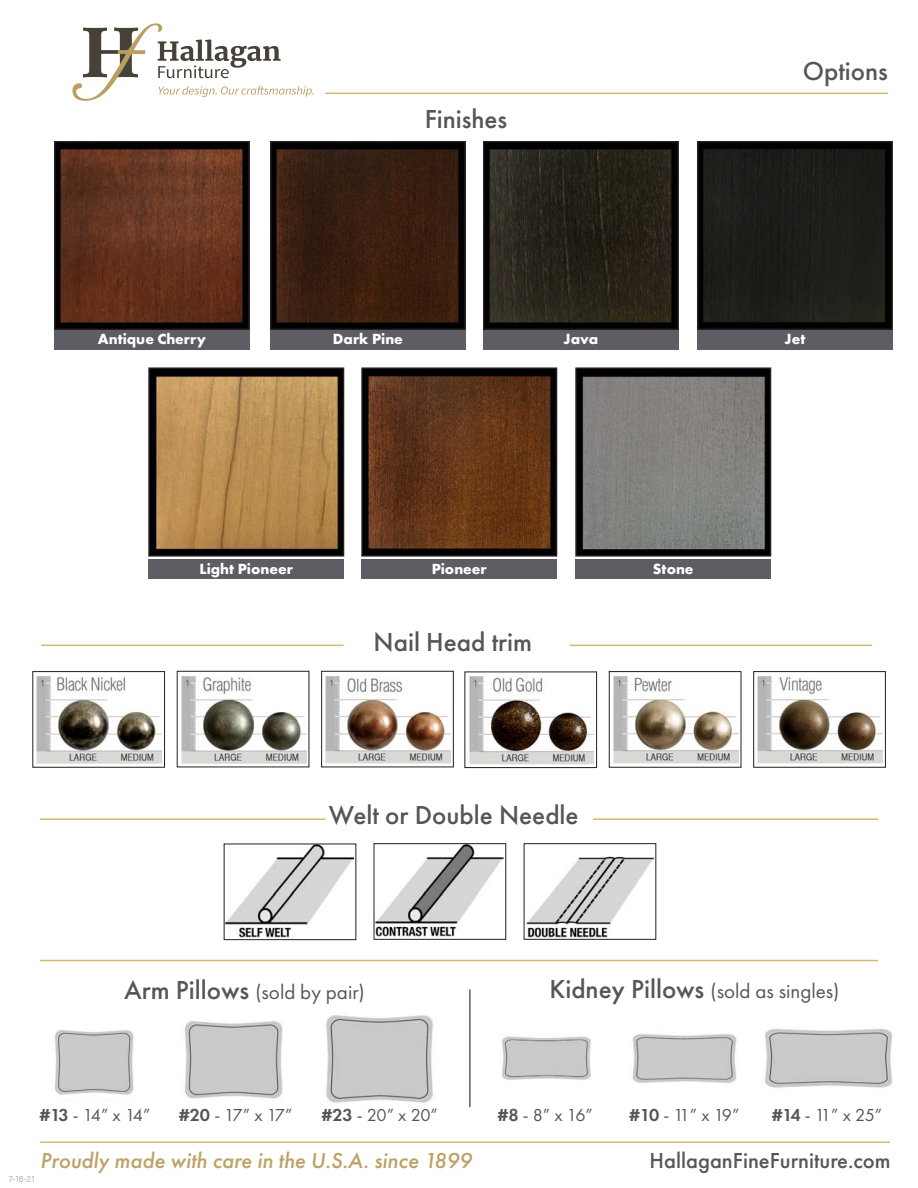
<style>
.page{position:relative;width:918px;height:1188px;background:#fff}
.page>*{position:absolute;margin:0;border:0;box-sizing:border-box;transform-origin:0 0}
.t1{font:500 27px "Futura PT";color:#585552}
.t2{font:italic 500 22.5px "Futura PT";color:#bda166}
.t3{font:500 22.5px "Futura PT";color:#585552}
.t4{font:21px "Futura PT";color:#585552}
.t5{font:18px "Futura PT";letter-spacing:-.11em;color:#585552}
.t6{font:700 15.3px "Futura PT";color:#fff}
.t7{font:200 9px "Acumin Pro";color:#919396}
.s1{font-weight:500;font-size:27px}
.s2{font-weight:600}
</style>
<div class="page">
<hr style="left:41px;top:645px;width:303px;height:1px;background:#d0bb72">
<svg style="left:72px;top:23px;width:242px;height:78px"></svg>
<hr style="left:325px;top:93px;width:563px;height:1px;background:#d0bb72">
<hr style="left:40px;top:1142px;width:850px;height:1px;background:#d0bb72">
<img style="left:57px;top:144px;width:190px;height:183px">
<div style="left:54px;top:141px;width:196px;height:189px;border:2px solid #231f20"></div>
<div style="left:54px;top:330px;width:196px;height:20px;background:#5d5d63"></div>
<img style="left:700px;top:144px;width:190px;height:183px">
<div style="left:697px;top:141px;width:196px;height:189px;border:2px solid #231f20"></div>
<div style="left:697px;top:330px;width:196px;height:20px;background:#5d5d63"></div>
<img style="left:273px;top:144px;width:190px;height:183px">
<div style="left:270px;top:141px;width:196px;height:189px;border:2px solid #231f20"></div>
<div style="left:270px;top:330px;width:196px;height:20px;background:#5d5d63"></div>
<img style="left:486px;top:144px;width:190px;height:183px">
<div style="left:483px;top:141px;width:196px;height:189px;border:2px solid #231f20"></div>
<div style="left:483px;top:330px;width:196px;height:20px;background:#5d5d63"></div>
<img style="left:578px;top:370px;width:190px;height:184px">
<div style="left:575px;top:367px;width:196px;height:190px;border:2px solid #231f20"></div>
<div style="left:575px;top:560px;width:196px;height:19px;background:#5d5d63"></div>
<img style="left:151px;top:370px;width:190px;height:184px">
<div style="left:148px;top:367px;width:196px;height:190px;border:2px solid #231f20"></div>
<div style="left:148px;top:560px;width:196px;height:19px;background:#5d5d63"></div>
<img style="left:364px;top:370px;width:190px;height:184px">
<div style="left:361px;top:367px;width:196px;height:190px;border:2px solid #231f20"></div>
<div style="left:361px;top:560px;width:196px;height:19px;background:#5d5d63"></div>
<hr style="left:40px;top:818px;width:285px;height:2px;background:#d0bb72">
<img style="left:226px;top:845px;width:128px;height:93px">
<div style="left:224px;top:843px;width:132px;height:97px;border:1px solid #231f20"></div>
<img style="left:376px;top:845px;width:127px;height:92px">
<div style="left:374px;top:843px;width:132px;height:97px;border:1px solid #231f20"></div>
<img style="left:526px;top:856px;width:128px;height:82px">
<div style="left:524px;top:843px;width:132px;height:97px;border:1px solid #231f20"></div>
<img style="left:36px;top:676px;width:126px;height:88px">
<div style="left:32px;top:671px;width:133px;height:97px;border:1px solid #231f20"></div>
<img style="left:181px;top:676px;width:125px;height:88px">
<img style="left:325px;top:676px;width:125px;height:88px">
<div style="left:321px;top:671px;width:133px;height:96px;border:1px solid #231f20"></div>
<img style="left:469px;top:676px;width:125px;height:89px">
<div style="left:464px;top:671px;width:133px;height:97px;border:1px solid #231f20"></div>
<img style="left:613px;top:676px;width:125px;height:88px">
<div style="left:609px;top:671px;width:133px;height:97px;border:1px solid #231f20"></div>
<img style="left:757px;top:676px;width:126px;height:88px">
<div style="left:753px;top:671px;width:133px;height:97px;border:1px solid #231f20"></div>
<hr style="left:40px;top:960px;width:838px;height:1px;background:#d0bb72">
<img style="left:55px;top:1029px;width:79px;height:66px">
<img style="left:184px;top:1020px;width:99px;height:79px">
<img style="left:326px;top:1015px;width:107px;height:88px">
<img style="left:502px;top:1036px;width:89px;height:44px">
<img style="left:632px;top:1034px;width:105px;height:49px">
<img style="left:765px;top:1028px;width:128px;height:60px">
<hr style="left:469px;top:989px;width:2px;height:118px;background:#5d5d63">
<hr style="left:570px;top:645px;width:302px;height:1px;background:#d0bb72">
<hr style="left:593px;top:818px;width:285px;height:2px;background:#d0bb72">
<p class="t1" style="left:425px;top:103px;width:84px">Finishes</p>
<p class="t1" style="left:803px;top:55px;width:87px">Options</p>
<p class="t6" style="left:98px;top:329px;width:110px">Antique Cherry</p>
<p class="t6" style="left:333px;top:329px;width:71px">Dark Pine</p>
<p class="t6" style="left:564px;top:329px;width:36px">Java</p>
<p class="t6" style="left:785px;top:329px;width:22px">Jet</p>
<p class="t6" style="left:200px;top:559px;width:95px">Light Pioneer</p>
<p class="t6" style="left:432px;top:559px;width:57px">Pioneer</p>
<p class="t6" style="left:653px;top:559px;width:42px">Stone</p>
<p class="t1" style="left:374px;top:625px;width:160px">Nail Head trim</p>
<p class="t1" style="left:329px;top:799px;width:251px">Welt or Double Needle</p>
<p class="t4" style="left:124px;top:979px;width:242px"><span class="s1">Arm Pillows</span> (sold by pair)</p>
<p class="t4" style="left:550px;top:979px;width:291px"><span class="s1">Kidney Pillows</span> (sold as singles)</p>
<p class="t5" style="left:40px;top:1105px;width:113px"><span class="s2">#13</span> - 14” x 14”</p>
<p class="t5" style="left:179px;top:1105px;width:115px"><span class="s2">#20</span> - 17” x 17”</p>
<p class="t5" style="left:322px;top:1105px;width:118px"><span class="s2">#23</span> - 20” x 20”</p>
<p class="t5" style="left:498px;top:1105px;width:97px"><span class="s2">#8</span> - 8” x 16”</p>
<p class="t5" style="left:629px;top:1105px;width:112px"><span class="s2">#10</span> - 11” x 19”</p>
<p class="t5" style="left:772px;top:1105px;width:112px"><span class="s2">#14</span> - 11” x 25”</p>
<p class="t7" style="left:9px;top:1173px;width:27px">7-18-21</p>
<p class="t2" style="left:40px;top:1146px;width:433px">Proudly made with care in the U.S.A. since 1899</p>
<p class="t3" style="left:650px;top:1147px;width:243px">HallaganFineFurniture.com</p>
</div>
